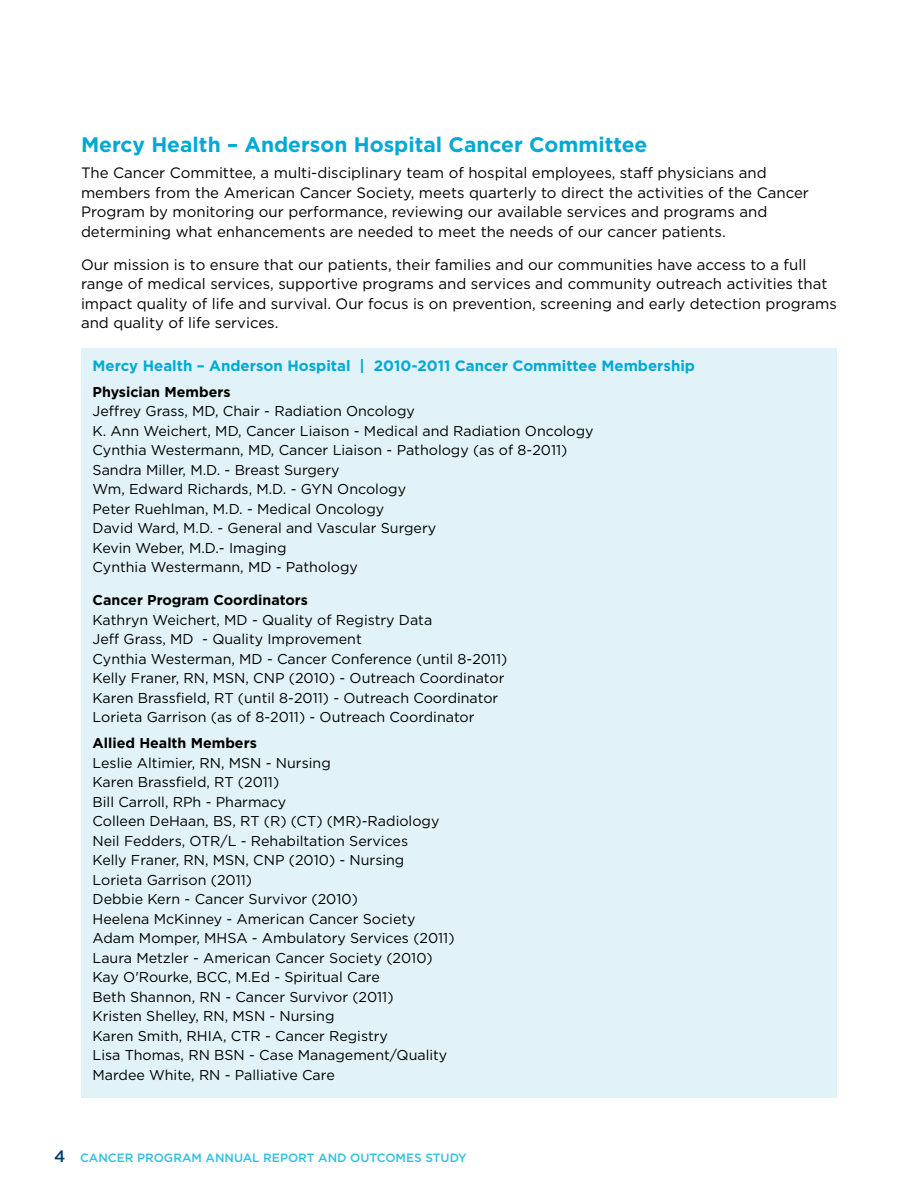
<style>
.page{position:relative;width:918px;height:1188px;background:#fff}
.page>*{position:absolute;margin:0;border:0;box-sizing:border-box;transform-origin:0 0}
.t1{font:700 21px "Gotham";color:#00a9d5}
.t2{font:15px/19.5px "Gotham";color:#000}
.t3{font:700 15px "Gotham";color:#00a9d5}
.t4{font:14.25px/19.5px "Gotham";color:#000}
.t5{font:700 14.25px "Gotham";color:#000}
.t6{font:500 12px "Gotham";color:#2fc0e1}
.s1{font-size:16.5px;color:#003e6a}
</style>
<div class="page">
<div style="left:82px;top:348px;width:755px;height:749px;background:#e1f3f8"></div>
<h1 class="t1" style="left:81px;top:130px;width:568px">Mercy Health – Anderson Hospital Cancer Committee</h1>
<p class="t2" style="left:81px;top:163px;width:729px">The Cancer Committee, a multi-disciplinary team of hospital employees, staff physicians and members from the American Cancer Society, meets quarterly to direct the activities of the Cancer Program by monitoring our performance, reviewing our available services and programs and determining what enhancements are needed to meet the needs of our cancer patients.</p>
<p class="t2" style="left:81px;top:254px;width:757px">Our mission is to ensure that our patients, their families and our communities have access to a full range of medical services, supportive programs and services and community outreach activities that impact quality of life and survival. Our focus is on prevention, screening and early detection programs and quality of life services.</p>
<p class="t3" style="left:93px;top:355px;width:604px">Mercy Health – Anderson Hospital | 2010-2011 Cancer Committee Membership</p>
<p class="t5" style="left:93px;top:382px;width:140px">Physician Members</p>
<p class="t4" style="left:93px;top:401px;width:503px">Jeffrey Grass, MD, Chair - Radiation Oncology<br>K. Ann Weichert, MD, Cancer Liaison - Medical and Radiation Oncology Cynthia Westermann, MD, Cancer Liaison - Pathology (as of 8-2011)<br>Sandra Miller, M.D. - Breast Surgery<br>Wm, Edward Richards, M.D. - GYN Oncology<br>Peter Ruehlman, M.D. - Medical Oncology<br>David Ward, M.D. - General and Vascular Surgery<br>Kevin Weber, M.D.- Imaging<br>Cynthia Westermann, MD - Pathology</p>
<p class="t5" style="left:93px;top:591px;width:217px">Cancer Program Coordinators</p>
<p class="t4" style="left:93px;top:610px;width:416px">Kathryn Weichert, MD - Quality of Registry Data<br>Jeff Grass, MD - Quality Improvement<br>Cynthia Westerman, MD - Cancer Conference (until 8-2011)<br>Kelly Franer, RN, MSN, CNP (2010) - Outreach Coordinator Karen Brassfield, RT (until 8-2011) - Outreach Coordinator Lorieta Garrison (as of 8-2011) - Outreach Coordinator</p>
<p class="t5" style="left:93px;top:734px;width:166px">Allied Health Members</p>
<p class="t4" style="left:93px;top:753px;width:364px">Leslie Altimier, RN, MSN - Nursing<br>Karen Brassfield, RT (2011)<br>Bill Carroll, RPh - Pharmacy<br>Colleen DeHaan, BS, RT (R) (CT) (MR)-Radiology Neil Fedders, OTR/L - Rehabiltation Services<br>Kelly Franer, RN, MSN, CNP (2010) - Nursing Lorieta Garrison (2011)<br>Debbie Kern - Cancer Survivor (2010)<br>Heelena McKinney - American Cancer Society Adam Momper, MHSA - Ambulatory Services (2011)<br>Laura Metzler - American Cancer Society (2010)<br>Kay O'Rourke, BCC, M.Ed - Spiritual Care<br>Beth Shannon, RN - Cancer Survivor (2011)<br>Kristen Shelley, RN, MSN - Nursing<br>Karen Smith, RHIA, CTR - Cancer Registry<br>Lisa Thomas, RN BSN - Case Management/Quality Mardee White, RN - Palliative Care</p>
<p class="t6" style="left:54px;top:1150px;width:414px"><span class="s1">4</span> CANCER PROGRAM ANNUAL REPORT AND OUTCOMES STUDY</p>
</div>
